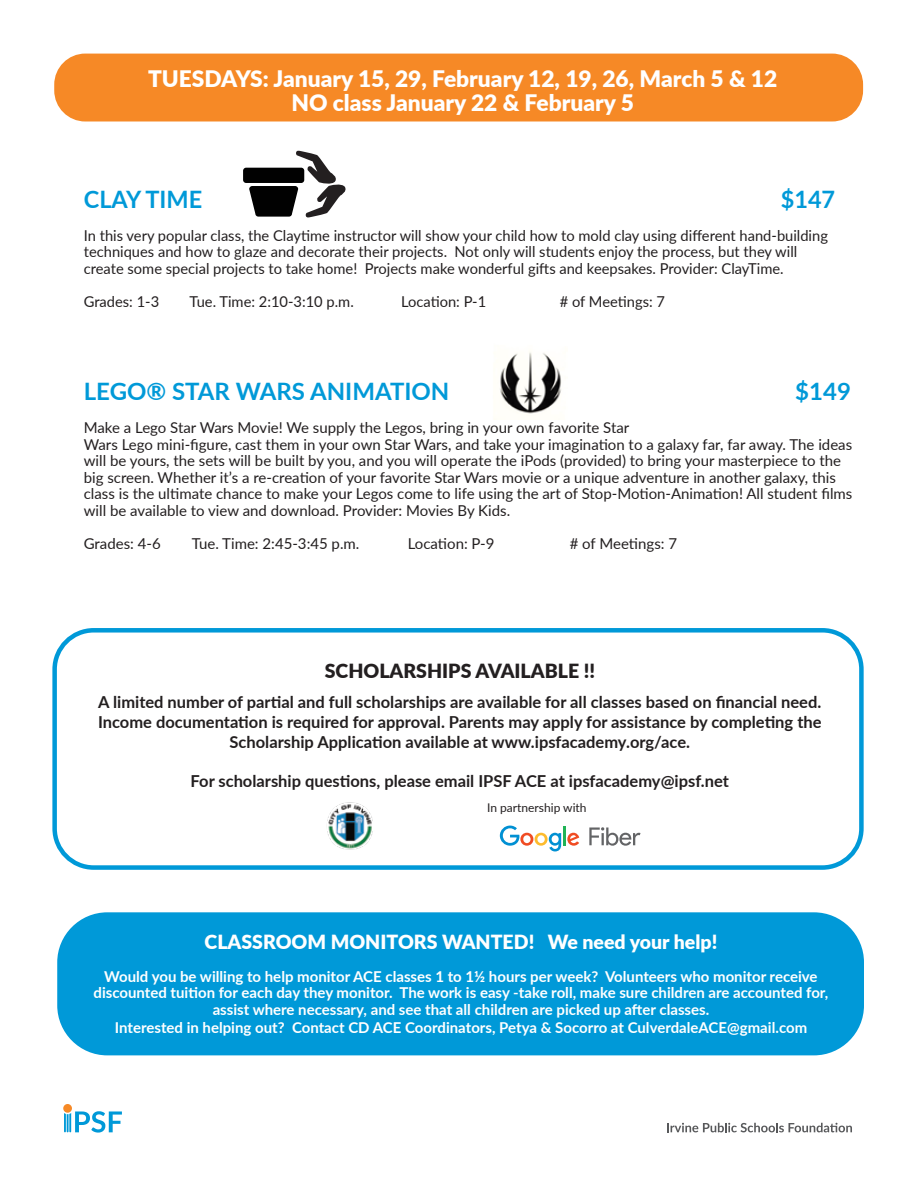
<style>
.page{position:relative;width:918px;height:1188px;background:#fff}
.page>*{position:absolute;margin:0;border:0;box-sizing:border-box;transform-origin:0 0}
.t1{font:700 24px "Lato";color:#0099d8}
.t2{font:900 22.8px/24px "Lato";color:#fff;text-align:center}
.t3{font:900 19.5px "Lato";color:#fff}
.t4{font:900 19.5px "Lato";color:#231f20}
.t5{font:700 16.5px/19.8px "Lato";color:#231f20;text-align:center}
.t6{font:15px/16.5px "Lato";color:#231f20}
.t7{font:700 15px/16.5px "Lato";color:#fff;text-align:center}
.t8{font:12px "Lato";color:#231f20}
</style>
<div class="page">
<img style="left:494px;top:352px;width:68px;height:68px">
<div style="left:54px;top:54px;width:809px;height:67px;background:#f68926;border-radius:31px"></div>
<div style="left:57px;top:912px;width:807px;height:143px;background:#0099d8;border-radius:50px"></div>
<div style="left:63px;top:1104px;width:9px;height:9px;background:#f68926;border-radius:50%"></div>
<svg style="left:64px;top:1111px;width:58px;height:22px"></svg>
<svg style="left:667px;top:1123px;width:185px;height:9px"></svg>
<div style="left:243px;top:168px;width:61px;height:15px;background:#010101;border-radius:3px"></div>
<svg style="left:249px;top:151px;width:97px;height:67px"></svg>
<img style="left:327px;top:802px;width:46px;height:48px">
<div style="left:52px;top:628px;width:812px;height:242px;border:4px solid #0099d8;border-radius:39px"></div>
<svg style="left:567px;top:833px;width:12px;height:13px"></svg>
<hr style="left:563px;top:826px;width:3px;height:19px;background:#20b356">
<svg style="left:500px;top:826px;width:61px;height:25px"></svg>
<svg style="left:589px;top:827px;width:52px;height:19px"></svg>
<h2 class="t2" style="left:148px;top:65px;width:631px">TUESDAYS: January 15, 29, February 12, 19, 26, March 5 &amp; 12<br>NO class January 22 &amp; February 5</h2>
<h1 class="t1" style="left:84px;top:181px;width:120px">CLAY TIME</h1>
<h1 class="t1" style="left:781px;top:181px;width:56px">$147</h1>
<p class="t6" style="left:84px;top:226px;width:746px">In this very popular class, the Claytime instructor will show your child how to mold clay using different hand-building techniques and how to glaze and decorate their projects. Not only will students enjoy the process, but they will create some special projects to take home! Projects make wonderful gifts and keepsakes. Provider: ClayTime.</p>
<p class="t6" style="left:84px;top:292px;width:77px">Grades: 1-3</p>
<p class="t6" style="left:190px;top:292px;width:166px">Tue. Time: 2:10-3:10 p.m.</p>
<p class="t6" style="left:401px;top:292px;width:87px">Location: P-1</p>
<p class="t6" style="left:560px;top:292px;width:107px"># of Meetings: 7</p>
<h1 class="t1" style="left:84px;top:374px;width:367px">LEGO® STAR WARS ANIMATION</h1>
<h1 class="t1" style="left:795px;top:374px;width:57px">$149</h1>
<p class="t6" style="left:84px;top:419px;width:770px">Make a Lego Star Wars Movie! We supply the Legos, bring in your own favorite Star<br>Wars Lego mini-figure, cast them in your own Star Wars, and take your imagination to a galaxy far, far away. The ideas will be yours, the sets will be built by you, and you will operate the iPods (provided) to bring your masterpiece to the big screen. Whether it’s a re-creation of your favorite Star Wars movie or a unique adventure in another galaxy, this class is the ultimate chance to make your Legos come to life using the art of Stop-Motion-Animation! All student films will be available to view and download. Provider: Movies By Kids.</p>
<p class="t6" style="left:84px;top:534px;width:79px">Grades: 4-6</p>
<p class="t6" style="left:192px;top:534px;width:169px">Tue. Time: 2:45-3:45 p.m.</p>
<p class="t6" style="left:408px;top:534px;width:88px">Location: P-9</p>
<p class="t6" style="left:570px;top:534px;width:109px"># of Meetings: 7</p>
<h3 class="t4" style="left:325px;top:656px;width:272px">SCHOLARSHIPS AVAILABLE !!</h3>
<p class="t5" style="left:98px;top:692px;width:725px">A limited number of partial and full scholarships are available for all classes based on financial need.<br>Income documentation is required for approval. Parents may apply for assistance by completing the<br>Scholarship Application available at www.ipsfacademy.org/ace.</p>
<p class="t5" style="left:191px;top:771px;width:540px">For scholarship questions, please email IPSF ACE at ipsfacademy@ipsf.net</p>
<p class="t8" style="left:487px;top:799px;width:101px">In partnership with</p>
<h3 class="t3" style="left:205px;top:927px;width:514px">CLASSROOM MONITORS WANTED! We need your help!</h3>
<p class="t7" style="left:94px;top:968px;width:736px">Would you be willing to help monitor ACE classes 1 to 1½ hours per week? Volunteers who monitor receive discounted tuition for each day they monitor. The work is easy -take roll, make sure children are accounted for, assist where necessary, and see that all children are picked up after classes.</p>
<p class="t7" style="left:115px;top:1019px;width:694px">Interested in helping out? Contact CD ACE Coordinators, Petya &amp; Socorro at CulverdaleACE@gmail.com</p>
</div>
